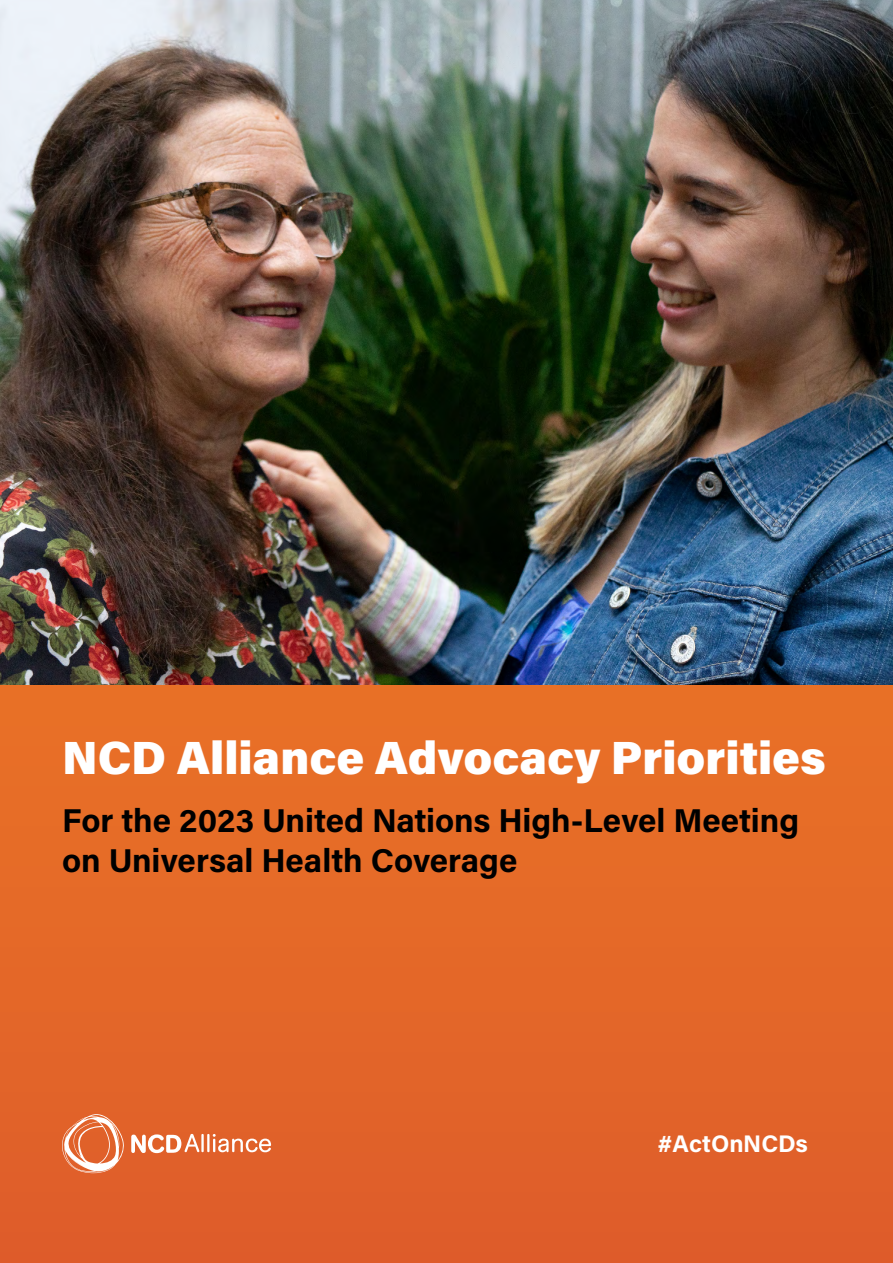
<style>
.page{position:relative;width:893px;height:1263px;background:#fff}
.page>*{position:absolute;margin:0;border:0;box-sizing:border-box;transform-origin:0 0}
.TIT_01{font:900 46.5px "Acumin Pro";color:#fff}
.TIT_01-2{font:700 33px/39.6px "Acumin Pro";color:#000}
.TXT{font:700 24px "Acumin Pro";letter-spacing:-.005em;color:#fff}
</style>
<div class="page">
<svg style="left:0;top:685px;width:893px;height:578px;background:#e36728"></svg>
<img style="left:0;top:0;width:893px;height:685px">
<svg style="left:62px;top:1113px;width:63px;height:60px"></svg>
<svg style="left:131px;top:1134px;width:140px;height:19px"></svg>
<p class="TIT_01" style="left:62px;top:725px;width:765px">NCD Alliance Advocacy Priorities</p>
<p class="TIT_01-2" style="left:62px;top:799px;width:739px">For the 2023 United Nations High-Level Meeting on Universal Health Coverage</p>
<p class="TXT" style="left:657px;top:1127px;width:152px">#ActOnNCDs</p>
</div>
